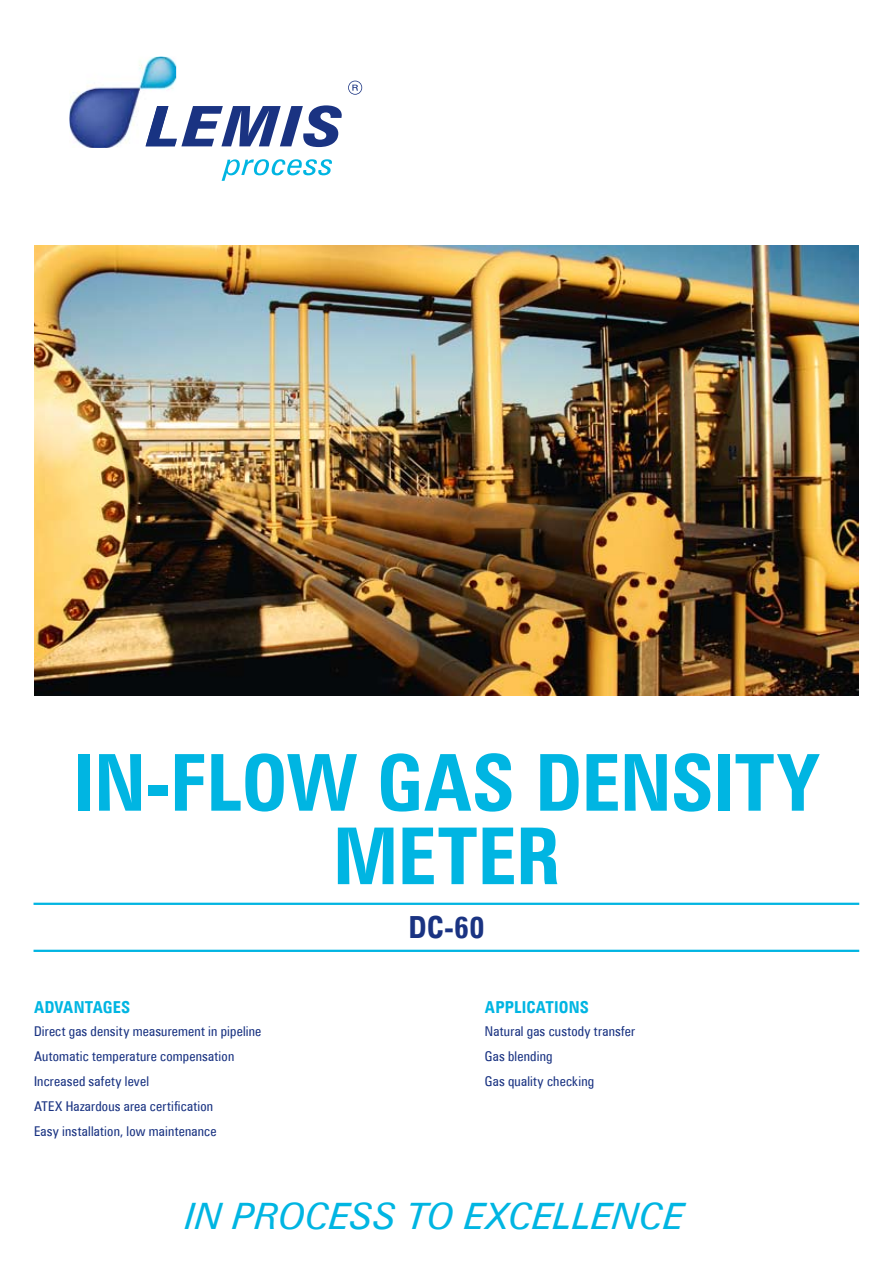
<style>
.page{position:relative;width:893px;height:1263px;background:#fff}
.page>*{position:absolute;margin:0;border:0;box-sizing:border-box;transform-origin:0 0}
.t1{font:700 condensed 78.6px/73.5px "Zurich TL";letter-spacing:-.01em;color:#00b5e2;text-align:center}
.t2{font:italic 36.45px "Zurich TL";letter-spacing:-.01em;color:#00b5e2}
.t3{font:700 condensed 30.45px "Zurich TL";color:#1a3382}
.t4{font:700 condensed 16.5px "Zurich TL";letter-spacing:.01em;color:#00b5e2}
.t5{font:condensed 13.5px/25px "Zurich TL";letter-spacing:.015em;color:#1a3382}
</style>
<div class="page">
<img style="left:34px;top:245px;width:825px;height:451px">
<hr style="left:34px;top:903px;width:825px;height:2px;background:#00b5e2">
<hr style="left:34px;top:950px;width:825px;height:2px;background:#00b5e2">
<svg style="left:348px;top:81px;width:14px;height:14px"></svg>
<svg style="left:176px;top:105px;width:166px;height:42px"></svg>
<svg style="left:222px;top:159px;width:110px;height:22px"></svg>
<img style="left:70px;top:57px;width:106px;height:91px">
<img style="left:145px;top:106px;width:31px;height:40px">
<h1 class="t1" style="left:73px;top:743px;width:748px">IN-FLOW GAS DENSITY<br>METER</h1>
<p class="t4" style="left:34px;top:996px;width:98px">ADVANTAGES</p>
<p class="t5" style="left:34px;top:1018px;width:229px">Direct gas density measurement in pipeline Automatic temperature compensation Increased safety level<br>ATEX Hazardous area certification<br>Easy installation, low maintenance</p>
<h3 class="t3" style="left:408px;top:907px;width:78px">DC-60</h3>
<p class="t4" style="left:485px;top:996px;width:105px">APPLICATIONS</p>
<p class="t5" style="left:485px;top:1018px;width:152px">Natural gas custody transfer<br>Gas blending<br>Gas quality checking</p>
<h2 class="t2" style="left:186px;top:1191px;width:501px">IN PROCESS TO EXCELLENCE</h2>
</div>
